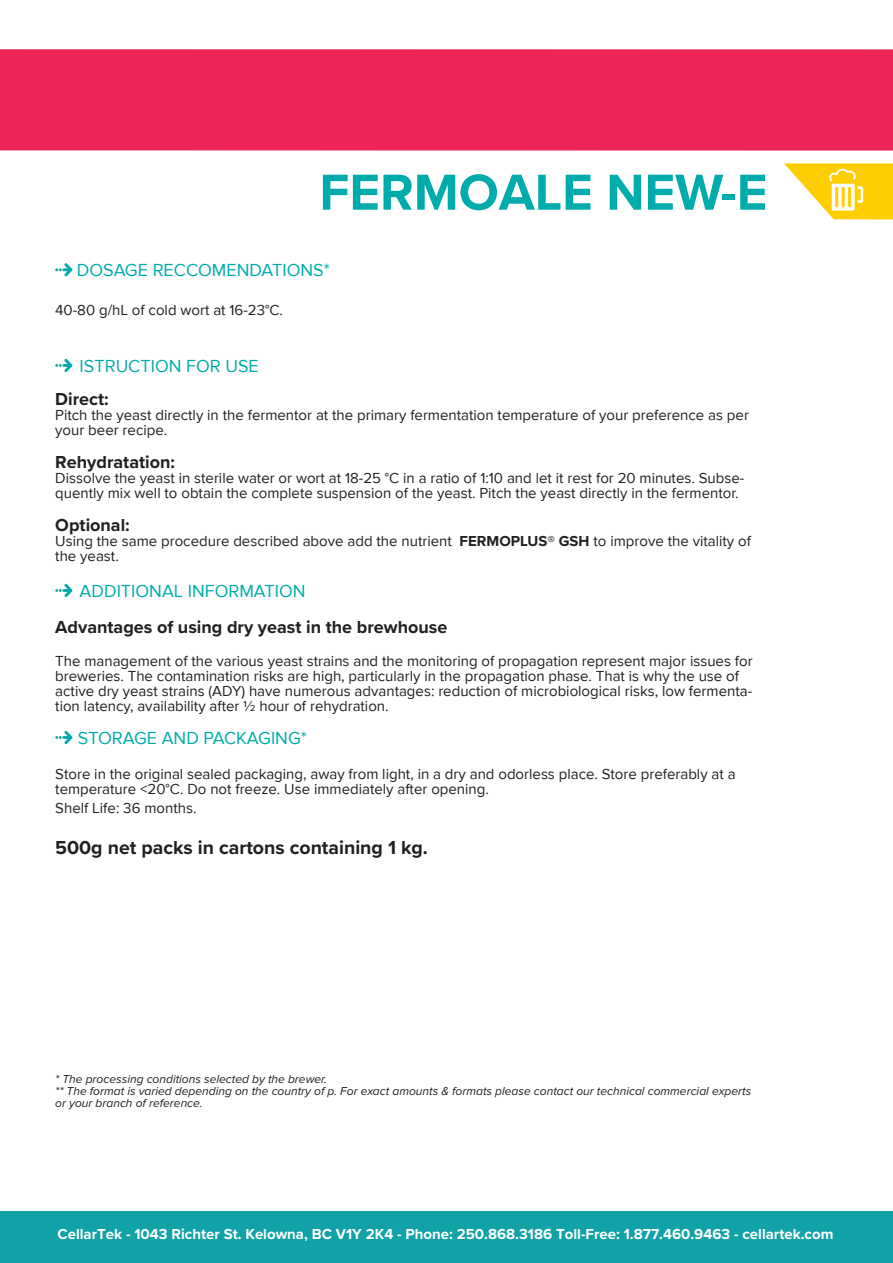
<style>
.page{position:relative;width:893px;height:1263px;background:#fff}
.page>*{position:absolute;margin:0;border:0;box-sizing:border-box;transform-origin:0 0}
.t1{font:700 52.5px "Proxima Nova";color:#00acab}
.t2{font:700 19.5px "Proxima Nova";color:#221f1f}
.t3{font:18px "Proxima Nova";color:#00acab}
.t4{font:700 18px "Proxima Nova";color:#221f1f}
.t5{font:15px/15px "Proxima Nova";color:#221f1f}
.t6{font:700 15px "Proxima Nova";color:#fff}
.t7{font:italic 12px/12px "Proxima Nova";color:#221f1f}
.s1{font-weight:700}
</style>
<div class="page">
<div style="left:1px;top:1210px;width:892px;height:53px;background:#10a2a6"></div>
<div style="left:0;top:49px;width:893px;height:102px;background:#ed2456"></div>
<svg style="left:784px;top:163px;width:109px;height:57px"></svg>
<svg style="left:55px;top:359px;width:17px;height:13px"></svg>
<svg style="left:55px;top:584px;width:17px;height:13px"></svg>
<svg style="left:55px;top:731px;width:17px;height:13px"></svg>
<svg style="left:55px;top:263px;width:17px;height:13px"></svg>
<h1 class="t1" style="left:319px;top:153px;width:449px">FERMOALE NEW-E</h1>
<p class="t3" style="left:77px;top:262px;width:254px">DOSAGE RECCOMENDATIONS*</p>
<p class="t5" style="left:55px;top:303px;width:229px">40-80 g/hL of cold wort at 16-23°C.</p>
<p class="t3" style="left:80px;top:358px;width:181px">ISTRUCTION FOR USE</p>
<p class="t4" style="left:55px;top:386px;width:55px">Direct:</p>
<p class="t5" style="left:55px;top:408px;width:695px">Pitch the yeast directly in the fermentor at the primary fermentation temperature of your preference as per your beer recipe.</p>
<p class="t4" style="left:55px;top:449px;width:121px">Rehydratation:</p>
<p class="t5" style="left:55px;top:471px;width:691px">Dissolve the yeast in sterile water or wort at 18-25 °C in a ratio of 1:10 and let it rest for 20 minutes. Subse&shy;quently mix well to obtain the complete suspension of the yeast. Pitch the yeast directly in the fermentor.</p>
<p class="t4" style="left:55px;top:512px;width:76px">Optional:</p>
<p class="t5" style="left:55px;top:534px;width:697px">Using the same procedure described above add the nutrient <span class="s1">FERMOPLUS® GSH</span> to improve the vitality of the yeast.</p>
<p class="t3" style="left:80px;top:583px;width:228px">ADDITIONAL INFORMATION</p>
<p class="t4" style="left:55px;top:614px;width:394px">Advantages of using dry yeast in the brewhouse</p>
<p class="t5" style="left:55px;top:654px;width:699px">The management of the various yeast strains and the monitoring of propagation represent major issues for breweries. The contamination risks are high, particularly in the propagation phase. That is why the use of active dry yeast strains (ADY) have numerous advantages: reduction of microbiological risks, low fermenta&shy;tion latency, availability after ½ hour of rehydration.</p>
<p class="t3" style="left:78px;top:730px;width:231px">STORAGE AND PACKAGING*</p>
<p class="t5" style="left:55px;top:767px;width:682px">Store in the original sealed packaging, away from light, in a dry and odorless place. Store preferably at a temperature &lt;20°C. Do not freeze. Use immediately after opening.</p>
<p class="t5" style="left:55px;top:801px;width:143px">Shelf Life: 36 months.</p>
<h2 class="t2" style="left:55px;top:832px;width:374px">500g net packs in cartons containing 1 kg.</h2>
<p class="t7" style="left:55px;top:1074px;width:697px">* The processing conditions selected by the brewer.<br>** The format is varied depending on the country of p. For exact amounts &amp; formats please contact our technical commercial experts or your branch of reference.</p>
<p class="t6" style="left:57px;top:1222px;width:777px">CellarTek - 1043 Richter St. Kelowna, BC V1Y 2K4 - Phone: 250.868.3186 Toll-Free: 1.877.460.9463 - cellartek.com</p>
</div>
